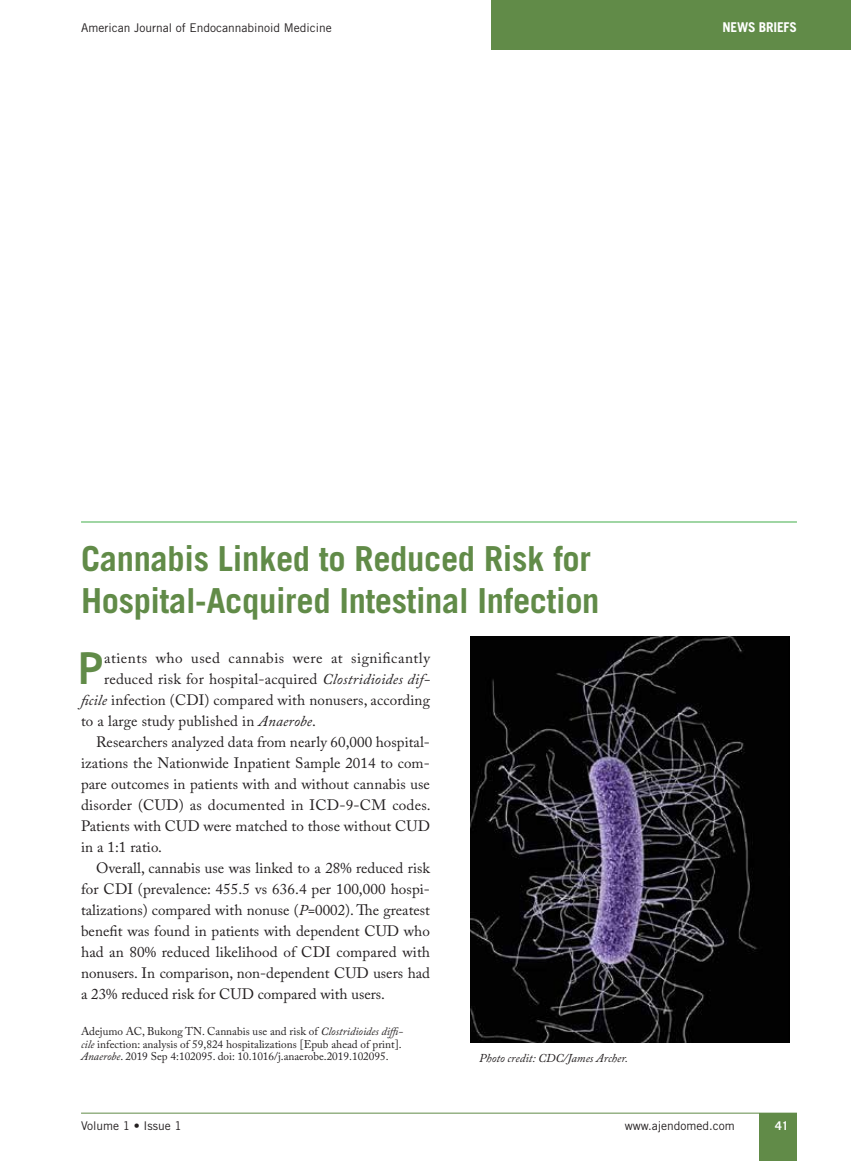
<style>
.page{position:relative;width:851px;height:1161px;background:#fff}
.page>*{position:absolute;margin:0;border:0;box-sizing:border-box;transform-origin:0 0}
.t1{font:700 44.4px "Trebuchet MS";color:#618b48}
.t2{font:700 34.5px/41.4px "Trade Gothic";letter-spacing:-.01em;color:#618b48}
.t3{font:15px "Adobe Caslon Pro";letter-spacing:.005em;color:#231f20}
.t4{font:15px "Adobe Caslon Pro";letter-spacing:.03em;color:#231f20}
.t5{font:700 13.5px "Trade Gothic";letter-spacing:-.015em;color:#fff}
.t6{font:12px "Trade Gothic";color:#231f20}
.t7{font:italic 12px "Adobe Caslon Pro";color:#231f20}
.t8{font:700 12px "Trade Gothic";color:#fff}
.t9{font:11.25px/12.8px "Adobe Caslon Pro";color:#231f20}
.s1{font-style:italic}
</style>
<div class="page">
<div style="left:490px;top:0;width:360px;height:50px;background:#618b48"></div>
<div style="left:759px;top:1113px;width:37px;height:48px;background:#618b48"></div>
<hr style="left:81px;top:1113px;width:715px;height:1px;background:#618b48">
<img style="left:470px;top:636px;width:319px;height:406px">
<hr style="left:81px;top:522px;width:715px;height:1px;background:#41ad49">
<p class="t6" style="left:81px;top:21px;width:252px">American Journal of Endocannabinoid Medicine</p>
<p class="t5" style="left:722px;top:19px;width:76px">NEWS BRIEFS</p>
<h2 class="t2" style="left:81px;top:538px;width:520px">Cannabis Linked to Reduced Risk for<br>Hospital-Acquired Intestinal Infection</h2>
<h1 class="t1" style="left:78px;top:640px;width:28px">P</h1>
<p class="t4" style="left:104px;top:649px;width:327px">atients who used cannabis were at significantly</p>
<p class="t3" style="left:104px;top:670px;width:327px">reduced risk for hospital-acquired <span class="s1">Clostridioides dif-</span></p>
<p class="t3" style="left:81px;top:691px;width:350px"><span class="s1">ficile</span> infection (CDI) compared with nonusers, according</p>
<p class="t3" style="left:81px;top:712px;width:236px">to a large study published in <span class="s1">Anaerobe</span>.</p>
<p class="t3" style="left:96px;top:733px;width:335px">Researchers analyzed data from nearly 60,000 hospital-</p>
<p class="t3" style="left:81px;top:754px;width:350px">izations the Nationwide Inpatient Sample 2014 to com-</p>
<p class="t3" style="left:81px;top:775px;width:350px">pare outcomes in patients with and without cannabis use</p>
<p class="t3" style="left:81px;top:796px;width:351px">disorder (CUD) as documented in ICD-9-CM codes.</p>
<p class="t3" style="left:81px;top:817px;width:350px">Patients with CUD were matched to those without CUD</p>
<p class="t3" style="left:81px;top:838px;width:82px">in a 1:1 ratio.</p>
<p class="t3" style="left:96px;top:859px;width:335px">Overall, cannabis use was linked to a 28% reduced risk</p>
<p class="t3" style="left:81px;top:880px;width:350px">for CDI (prevalence: 455.5 vs 636.4 per 100,000 hospi-</p>
<p class="t3" style="left:81px;top:901px;width:350px">talizations) compared with nonuse (<span class="s1">P</span>=0002). The greatest</p>
<p class="t3" style="left:81px;top:922px;width:350px">benefit was found in patients with dependent CUD who</p>
<p class="t3" style="left:81px;top:943px;width:350px">had an 80% reduced likelihood of CDI compared with</p>
<p class="t3" style="left:81px;top:964px;width:350px">nonusers. In comparison, non-dependent CUD users had</p>
<p class="t3" style="left:81px;top:985px;width:305px">a 23% reduced risk for CUD compared with users.</p>
<p class="t9" style="left:81px;top:1025px;width:323px">Adejumo AC, Bukong TN. Cannabis use and risk of <span class="s1">Clostridioides diffi&shy;cile</span> infection: analysis of 59,824 hospitalizations [Epub ahead of print].<br><span class="s1">Anaerobe</span>. 2019 Sep 4:102095. doi: 10.1016/j.anaerobe.2019.102095.</p>
<p class="t7" style="left:479px;top:1051px;width:150px">Photo credit: CDC/James Archer.</p>
<p class="t6" style="left:81px;top:1119px;width:102px">Volume 1 • Issue 1</p>
<p class="t6" style="left:624px;top:1119px;width:112px">www.ajendomed.com</p>
<p class="t8" style="left:775px;top:1119px;width:15px">41</p>
</div>
